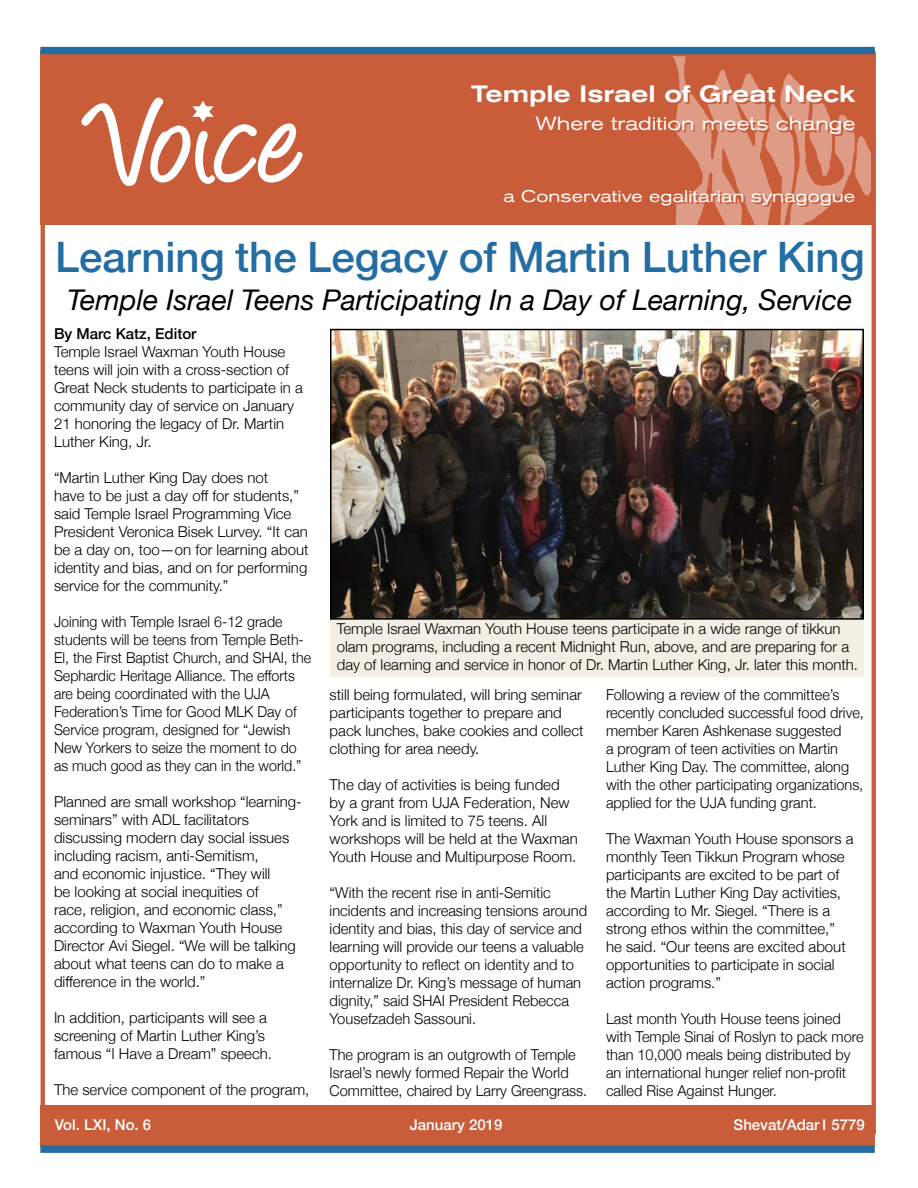
<style>
.page{position:relative;width:918px;height:1188px;background:#fff}
.page>*{position:absolute;margin:0;border:0;box-sizing:border-box;transform-origin:0 0}
.t1{font:141.45px "Angelina";color:#fff}
.t2{font:500 42px "Helvetica Neue";color:#236da3}
.t3{font:italic 28.5px "Helvetica Neue";color:#000}
.t4{font:500 expanded 23.4px "Akzidenz Grotesk BE";letter-spacing:-.005em;color:#fff}
.t5{font:expanded 19.05px "Akzidenz Grotesk BE";color:#fff}
.t6{font:expanded 16.8px "Akzidenz Grotesk BE";letter-spacing:.005em;color:#fff}
.t7{font:300 15px/18px "Helvetica Neue";color:#000}
.t8{font:300 15px/18px "Helvetica Neue";color:#000;scale:.95 1}
.t9{font:500 15px "Helvetica Neue";color:#fff}
.t10{font:500 15px "Helvetica Neue";color:#000}
</style>
<div class="page">
<div style="left:40px;top:50px;width:835px;height:175px;background:#c95c39"></div>
<div style="left:40px;top:1105px;width:835px;height:41px;background:#c95c39"></div>
<svg style="left:673px;top:57px;width:198px;height:168px"></svg>
<svg style="left:673px;top:87px;width:184px;height:49px"></svg>
<svg style="left:673px;top:191px;width:183px;height:16px"></svg>
<div style="left:40px;top:47px;width:835px;height:7px;background:#236da3"></div>
<div style="left:40px;top:1146px;width:835px;height:7px;background:#236da3"></div>
<svg style="left:81px;top:97px;width:221px;height:89px"></svg>
<img style="left:333px;top:332px;width:528px;height:285px">
<div style="left:330px;top:329px;width:534px;height:291px;border:2px solid #000"></div>
<div style="left:330px;top:620px;width:534px;height:56px;background:#f4efe5"></div>
<h1 class="t1" style="left:90px;top:83px;width:215px">Voice</h1>
<h3 class="t4" style="left:471px;top:81px;width:386px">Temple Israel of Great Neck</h3>
<p class="t5" style="left:536px;top:113px;width:321px">Where tradition meets change</p>
<p class="t6" style="left:503px;top:187px;width:353px">a Conservative egalitarian synagogue</p>
<h2 class="t2" style="left:55px;top:224px;width:811px">Learning the Legacy of Martin Luther King</h2>
<h3 class="t3" style="left:67px;top:279px;width:787px">Temple Israel Teens Participating In a Day of Learning, Service</h3>
<p class="t10" style="left:54px;top:322px;width:144px">By Marc Katz, Editor</p>
<p class="t7" style="left:54px;top:342px;width:250px">Temple Israel Waxman Youth House teens will join with a cross-section of Great Neck students to participate in a community day of service on January 21 honoring the legacy of Dr. Martin Luther King, Jr.</p>
<p class="t7" style="left:54px;top:468px;width:256px">“Martin Luther King Day does not<br>have to be just a day off for students,” said Temple Israel Programming Vice President Veronica Bisek Lurvey. “It can be a day on, too—on for learning about identity and bias, and on for performing service for the community.”</p>
<p class="t8" style="left:54px;top:612px;width:272px">Joining with Temple Israel 6-12 grade students will be teens from Temple Beth-El, the First Baptist Church, and SHAI, the Sephardic Heritage Alliance. The efforts are being coordinated with the UJA Federation’s Time for Good MLK Day of Service program, designed for “Jewish New Yorkers to seize the moment to do as much good as they can in the world.”</p>
<p class="t7" style="left:54px;top:792px;width:249px">Planned are small workshop “learning&shy;seminars” with ADL facilitators discussing modern day social issues including racism, anti-Semitism,<br>and economic injustice. “They will<br>be looking at social inequities of<br>race, religion, and economic class,” according to Waxman Youth House Director Avi Siegel. “We will be talking about what teens can do to make a difference in the world.”</p>
<p class="t7" style="left:54px;top:1008px;width:220px">In addition, participants will see a screening of Martin Luther King’s famous “I Have a Dream” speech.</p>
<p class="t7" style="left:54px;top:1080px;width:257px">The service component of the program,</p>
<p class="t7" style="left:337px;top:619px;width:523px">Temple Israel Waxman Youth House teens participate in a wide range of tikkun olam programs, including a recent Midnight Run, above, and are preparing for a day of learning and service in honor of Dr. Martin Luther King, Jr. later this month.</p>
<p class="t7" style="left:330px;top:685px;width:255px">still being formulated, will bring seminar participants together to prepare and pack lunches, bake cookies and collect clothing for area needy.</p>
<p class="t7" style="left:330px;top:775px;width:250px">The day of activities is being funded by a grant from UJA Federation, New York and is limited to 75 teens. All workshops will be held at the Waxman Youth House and Multipurpose Room.</p>
<p class="t7" style="left:330px;top:883px;width:259px">“With the recent rise in anti-Semitic incidents and increasing tensions around identity and bias, this day of service and learning will provide our teens a valuable opportunity to reflect on identity and to internalize Dr. King’s message of human dignity,” said SHAI President Rebecca Yousefzadeh Sassouni.</p>
<p class="t7" style="left:330px;top:1045px;width:259px">The program is an outgrowth of Temple<br>Israel’s newly formed Repair the World<br>Committee, chaired by Larry Greengrass.</p>
<p class="t7" style="left:606px;top:685px;width:260px">Following a review of the committee’s recently concluded successful food drive, member Karen Ashkenase suggested<br>a program of teen activities on Martin Luther King Day. The committee, along with the other participating organizations, applied for the UJA funding grant.</p>
<p class="t7" style="left:606px;top:829px;width:249px">The Waxman Youth House sponsors a monthly Teen Tikkun Program whose participants are excited to be part of the Martin Luther King Day activities, according to Mr. Siegel. “There is a strong ethos within the committee,” he said. “Our teens are excited about opportunities to participate in social action programs.”</p>
<p class="t7" style="left:606px;top:1009px;width:259px">Last month Youth House teens joined with Temple Sinai of Roslyn to pack more than 10,000 meals being distributed by an international hunger relief non-profit called Rise Against Hunger.</p>
<p class="t9" style="left:55px;top:1112px;width:98px">Vol. LXI, No. 6</p>
<p class="t9" style="left:410px;top:1112px;width:94px">January 2019</p>
<p class="t9" style="left:734px;top:1112px;width:133px">Shevat/Adar I 5779</p>
</div>
